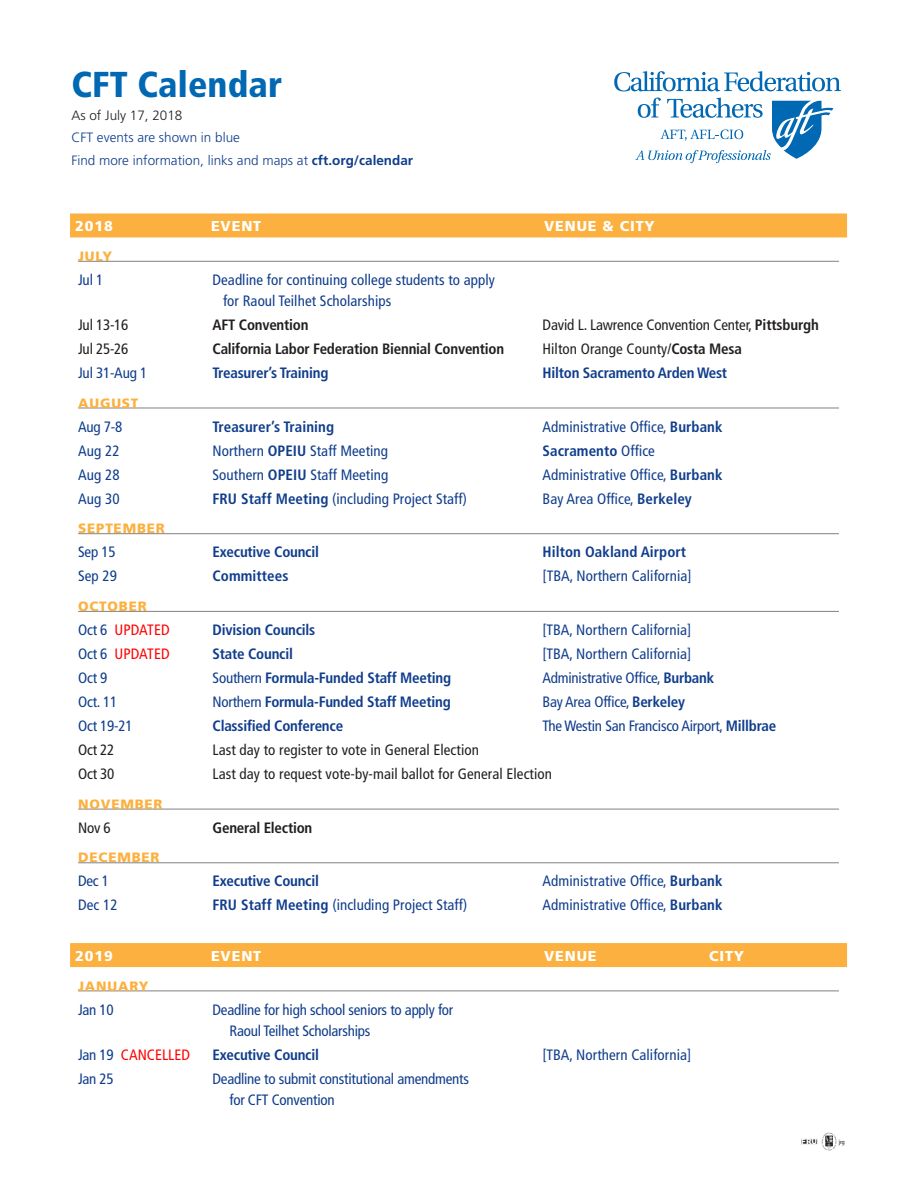
<style>
.page{position:relative;width:918px;height:1188px;background:#fff}
.page>*{position:absolute;margin:0;border:0;box-sizing:border-box;transform-origin:0 0}
.form_name_on_top_-_C{font:900 condensed 36px "Frutiger LT Std";letter-spacing:.005em;color:#0168b3}
.Dates_-_CFT_in_blue{font:condensed 15px "Frutiger LT Std";letter-spacing:.005em;color:#103d8c}
.Dates_-_CFT_in_blue-2{font:700 condensed 15px "Frutiger LT Std";letter-spacing:-.015em;color:#103d8c}
.Dates{font:condensed 15px "Frutiger LT Std";letter-spacing:.005em;color:#231f20}
.Dates_-_CFT_in_blue-3{font:condensed 15px "Frutiger LT Std";letter-spacing:-.015em;color:#103d8c}
.Dates_-second_line_b{font:condensed 15px/21px "Frutiger LT Std";letter-spacing:-.015em;color:#103d8c}
.Dates-2{font:700 condensed 15px "Frutiger LT Std";letter-spacing:-.015em;color:#231f20}
.Dates_-_CFT_in_blue-4{font:700 condensed 15px "Frutiger LT Std";letter-spacing:.005em;color:#103d8c}
.Dates_-_CFT_in_blue-5{font:condensed 15px "Frutiger LT Std";letter-spacing:.005em;color:#f00}
.Dates_-second_line_b-2{font:condensed 15px "Frutiger LT Std";letter-spacing:.005em;color:#103d8c}
.Years{font:900 14.25px "Frutiger LT Std";letter-spacing:.06em;color:#fff}
.t1{font:300 13.5px "Frutiger LT Std";color:#103d8c}
.months{font:900 13.5px "Frutiger LT Std";letter-spacing:.06em;color:#fbb03f}
.t2{font:300 13.5px "Frutiger LT Std";color:#231f20}
.t3{font:8.1px "Eagle";color:#fff;scale:1.1 1}
.Dates-3{font:condensed 6px "Frutiger LT Std";color:#231f20}
.s1{font-weight:700}
.s2{font-weight:400}
.s3{color:#103d8c}
</style>
<div class="page">
<div style="left:70px;top:213px;width:777px;height:24px;background:#fbb03f"></div>
<hr style="left:78px;top:261px;width:761px;height:1px;background:#808285">
<hr style="left:78px;top:408px;width:761px;height:1px;background:#808285">
<hr style="left:78px;top:533px;width:761px;height:1px;background:#808285">
<hr style="left:78px;top:611px;width:761px;height:1px;background:#808285">
<hr style="left:78px;top:809px;width:761px;height:1px;background:#808285">
<hr style="left:78px;top:863px;width:761px;height:1px;background:#808285">
<div style="left:70px;top:943px;width:777px;height:24px;background:#fbb03f"></div>
<hr style="left:78px;top:991px;width:761px;height:1px;background:#808285">
<svg style="left:614px;top:71px;width:227px;height:20px"></svg>
<svg style="left:635px;top:98px;width:198px;height:65px"></svg>
<img style="left:822px;top:1132px;width:15px;height:18px">
<div style="left:801px;top:1139px;width:17px;height:5px;background:#231f20"></div>
<div style="left:800px;top:1139px;width:18px;height:5px;border:1px solid #fff"></div>
<p class="form_name_on_top_-_C" style="left:71px;top:63px;width:212px">CFT Calendar</p>
<p class="t2" style="left:71px;top:108px;width:113px">As of July 17, 2018</p>
<p class="t1" style="left:71px;top:130px;width:170px">CFT events are shown in blue</p>
<p class="t1" style="left:71px;top:153px;width:343px">Find more information, links and maps at <span class="s1">cft.org/calendar</span></p>
<p class="Years" style="left:75px;top:218px;width:39px">2018</p>
<p class="Years" style="left:211px;top:218px;width:52px">EVENT</p>
<p class="Years" style="left:544px;top:218px;width:112px">VENUE &amp; CITY</p>
<p class="months" style="left:78px;top:248px;width:35px">JULY</p>
<p class="Dates_-_CFT_in_blue" style="left:78px;top:271px;width:27px">Jul 1</p>
<p class="Dates_-_CFT_in_blue" style="left:213px;top:271px;width:284px">Deadline for continuing college students to apply</p>
<p class="Dates_-second_line_b-2" style="left:223px;top:292px;width:170px">for Raoul Teilhet Scholarships</p>
<p class="Dates" style="left:78px;top:316px;width:52px">Jul 13-16</p>
<p class="Dates-2" style="left:213px;top:316px;width:97px">AFT Convention</p>
<p class="Dates" style="left:543px;top:316px;width:278px">David L. Lawrence Convention Center, <span class="s1">Pittsburgh</span></p>
<p class="Dates" style="left:78px;top:340px;width:52px">Jul 25-26</p>
<p class="Dates-2" style="left:213px;top:340px;width:293px">California Labor Federation Biennial Convention</p>
<p class="Dates" style="left:543px;top:340px;width:201px">Hilton Orange County/<span class="s1">Costa Mesa</span></p>
<p class="Dates_-_CFT_in_blue" style="left:78px;top:364px;width:71px">Jul 31-Aug 1</p>
<p class="Dates_-_CFT_in_blue-2" style="left:213px;top:364px;width:117px">Treasurer’s Training</p>
<p class="Dates_-_CFT_in_blue-2" style="left:543px;top:364px;width:186px">Hilton Sacramento Arden West</p>
<p class="months" style="left:78px;top:395px;width:62px">AUGUST</p>
<p class="Dates_-_CFT_in_blue" style="left:78px;top:418px;width:46px">Aug 7-8</p>
<p class="Dates_-_CFT_in_blue-4" style="left:213px;top:418px;width:123px">Treasurer’s Training</p>
<p class="Dates_-_CFT_in_blue" style="left:543px;top:418px;width:182px">Administrative Office, <span class="s1">Burbank</span></p>
<p class="Dates_-_CFT_in_blue" style="left:78px;top:442px;width:43px">Aug 22</p>
<p class="Dates_-_CFT_in_blue" style="left:213px;top:442px;width:177px">Northern <span class="s1">OPEIU</span> Staff Meeting</p>
<p class="Dates_-_CFT_in_blue-4" style="left:543px;top:442px;width:114px">Sacramento <span class="s2">Office</span></p>
<p class="Dates_-_CFT_in_blue" style="left:78px;top:466px;width:43px">Aug 28</p>
<p class="Dates_-_CFT_in_blue" style="left:213px;top:466px;width:177px">Southern <span class="s1">OPEIU</span> Staff Meeting</p>
<p class="Dates_-_CFT_in_blue" style="left:543px;top:466px;width:182px">Administrative Office, <span class="s1">Burbank</span></p>
<p class="Dates_-_CFT_in_blue" style="left:78px;top:490px;width:43px">Aug 30</p>
<p class="Dates_-_CFT_in_blue" style="left:213px;top:490px;width:256px"><span class="s1">FRU Staff Meeting</span> (including Project Staff)</p>
<p class="Dates_-_CFT_in_blue" style="left:543px;top:490px;width:151px">Bay Area Office, <span class="s1">Berkeley</span></p>
<p class="months" style="left:78px;top:521px;width:88px">SEPTEMBER</p>
<p class="Dates_-_CFT_in_blue" style="left:78px;top:543px;width:39px">Sep 15</p>
<p class="Dates_-_CFT_in_blue-2" style="left:213px;top:543px;width:108px">Executive Council</p>
<p class="Dates_-_CFT_in_blue-4" style="left:543px;top:543px;width:145px">Hilton Oakland Airport</p>
<p class="Dates_-_CFT_in_blue" style="left:78px;top:567px;width:40px">Sep 29</p>
<p class="Dates_-_CFT_in_blue-4" style="left:213px;top:567px;width:77px">Committees</p>
<p class="Dates_-_CFT_in_blue" style="left:543px;top:567px;width:151px">[TBA, Northern California]</p>
<p class="months" style="left:78px;top:598px;width:70px">OCTOBER</p>
<p class="Dates_-_CFT_in_blue-5" style="left:78px;top:621px;width:93px"><span class="s3">Oct 6</span> UPDATED</p>
<p class="Dates_-_CFT_in_blue-2" style="left:213px;top:621px;width:104px">Division Councils</p>
<p class="Dates_-_CFT_in_blue" style="left:543px;top:621px;width:150px">[TBA, Northern California]</p>
<p class="Dates_-_CFT_in_blue-5" style="left:78px;top:645px;width:93px"><span class="s3">Oct 6</span> UPDATED</p>
<p class="Dates_-_CFT_in_blue-2" style="left:213px;top:645px;width:82px">State Council</p>
<p class="Dates_-_CFT_in_blue" style="left:543px;top:645px;width:150px">[TBA, Northern California]</p>
<p class="Dates_-_CFT_in_blue" style="left:78px;top:669px;width:31px">Oct 9</p>
<p class="Dates_-_CFT_in_blue-2" style="left:213px;top:669px;width:240px"><span class="s2">Southern</span> Formula-Funded Staff Meeting</p>
<p class="Dates_-_CFT_in_blue-3" style="left:543px;top:669px;width:173px">Administrative Office, <span class="s1">Burbank</span></p>
<p class="Dates_-_CFT_in_blue" style="left:78px;top:693px;width:41px">Oct. 11</p>
<p class="Dates_-_CFT_in_blue-2" style="left:213px;top:693px;width:240px"><span class="s2">Northern</span> Formula-Funded Staff Meeting</p>
<p class="Dates_-_CFT_in_blue-3" style="left:543px;top:693px;width:144px">Bay Area Office, <span class="s1">Berkeley</span></p>
<p class="Dates_-_CFT_in_blue" style="left:78px;top:717px;width:56px">Oct 19-21</p>
<p class="Dates_-_CFT_in_blue-2" style="left:213px;top:717px;width:132px">Classified Conference</p>
<p class="Dates_-_CFT_in_blue-3" style="left:543px;top:717px;width:235px">The Westin San Francisco Airport, <span class="s1">Millbrae</span></p>
<p class="Dates" style="left:78px;top:741px;width:38px">Oct 22</p>
<p class="Dates" style="left:213px;top:741px;width:268px">Last day to register to vote in General Election</p>
<p class="Dates" style="left:78px;top:765px;width:38px">Oct 30</p>
<p class="Dates" style="left:213px;top:765px;width:341px">Last day to request vote-by-mail ballot for General Election</p>
<p class="months" style="left:78px;top:796px;width:86px">NOVEMBER</p>
<p class="Dates" style="left:78px;top:819px;width:34px">Nov 6</p>
<p class="Dates-2" style="left:213px;top:819px;width:101px">General Election</p>
<p class="months" style="left:78px;top:850px;width:83px">DECEMBER</p>
<p class="Dates_-_CFT_in_blue" style="left:78px;top:873px;width:33px">Dec 1</p>
<p class="Dates_-_CFT_in_blue-2" style="left:213px;top:872px;width:108px">Executive Council</p>
<p class="Dates_-_CFT_in_blue" style="left:543px;top:873px;width:182px">Administrative Office, <span class="s1">Burbank</span></p>
<p class="Dates_-_CFT_in_blue" style="left:78px;top:897px;width:41px">Dec 12</p>
<p class="Dates_-_CFT_in_blue" style="left:213px;top:897px;width:256px"><span class="s1">FRU Staff Meeting</span> (including Project Staff)</p>
<p class="Dates_-_CFT_in_blue" style="left:543px;top:897px;width:182px">Administrative Office, <span class="s1">Burbank</span></p>
<p class="Years" style="left:75px;top:947px;width:39px">2019</p>
<p class="Years" style="left:211px;top:947px;width:52px">EVENT</p>
<p class="Years" style="left:544px;top:947px;width:54px">VENUE</p>
<p class="Years" style="left:709px;top:947px;width:37px">CITY</p>
<p class="months" style="left:78px;top:978px;width:72px">JANUARY</p>
<p class="Dates_-_CFT_in_blue" style="left:78px;top:1001px;width:37px">Jan 10</p>
<p class="Dates_-_CFT_in_blue-3" style="left:213px;top:1001px;width:242px">Deadline for high school seniors to apply for</p>
<p class="Dates_-second_line_b" style="left:229px;top:1020px;width:143px">Raoul Teilhet Scholarships</p>
<p class="Dates_-_CFT_in_blue-5" style="left:78px;top:1046px;width:113px"><span class="s3">Jan 19</span> CANCELLED</p>
<p class="Dates_-_CFT_in_blue-2" style="left:213px;top:1045px;width:108px">Executive Council</p>
<p class="Dates_-_CFT_in_blue" style="left:543px;top:1046px;width:150px">[TBA, Northern California]</p>
<p class="Dates_-second_line_b" style="left:78px;top:1068px;width:37px">Jan 25</p>
<p class="Dates_-second_line_b" style="left:229px;top:1068px;width:241px;text-indent:-17px">Deadline to submit constitutional amendments for CFT Convention</p>
<p class="t3" style="left:801px;top:1137px;width:16px">FRU</p>
<p class="Dates-3" style="left:839px;top:1139px;width:8px">jrg</p>
</div>
